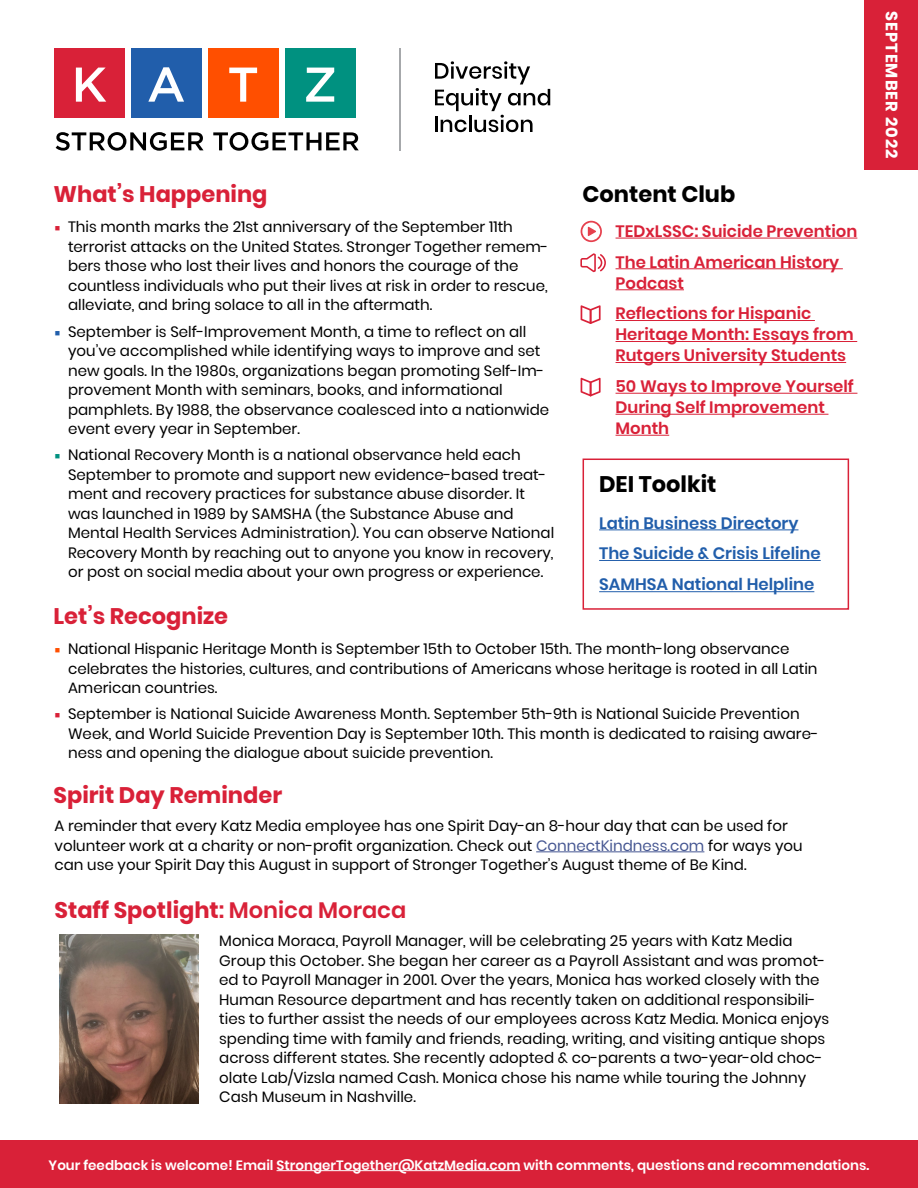
<style>
.page{position:relative;width:918px;height:1188px;background:#fff}
.page>*{position:absolute;margin:0;border:0;box-sizing:border-box;transform-origin:0 0}
.t1{font:700 22.5px "Poppins";color:#d92138}
.t2{font:700 22.5px "Poppins";color:#000}
.t3{font:600 16.5px/21px "Poppins";color:#d92138}
.t4{font:600 16.5px/30.9px "Poppins";color:#215eab}
.t5{font:700 16.5px "Poppins";letter-spacing:.06em;color:#fff}
.t6{font:15px/19.5px "Poppins";color:#000}
.t7{font:600 13.5px "Poppins";color:#fff}
.s1{font-family:"Minion Pro";color:#d92138}
.s2{font-family:"Minion Pro";color:#215eab}
.s3{font-family:"Minion Pro";color:#009180}
.s4{font-family:"Minion Pro";color:#ff4f00}
.s5{color:#465792}
.s6{font-weight:600}
</style>
<div class="page">
<div style="left:0;top:1140px;width:918px;height:48px;background:#d92138"></div>
<hr style="left:536px;top:851px;width:168px;height:1px;background:#465792">
<hr style="left:616px;top:238px;width:241px;height:1px;background:#d92138">
<hr style="left:616px;top:268px;width:227px;height:1px;background:#d92138">
<hr style="left:616px;top:289px;width:68px;height:1px;background:#d92138">
<hr style="left:616px;top:320px;width:199px;height:1px;background:#d92138">
<hr style="left:616px;top:341px;width:241px;height:1px;background:#d92138">
<hr style="left:616px;top:362px;width:230px;height:1px;background:#d92138">
<hr style="left:616px;top:393px;width:241px;height:1px;background:#d92138">
<hr style="left:616px;top:414px;width:212px;height:1px;background:#d92138">
<hr style="left:616px;top:435px;width:53px;height:1px;background:#d92138">
<hr style="left:599px;top:529px;width:199px;height:1px;background:#215eab">
<hr style="left:599px;top:560px;width:222px;height:1px;background:#215eab">
<hr style="left:599px;top:591px;width:215px;height:1px;background:#215eab">
<hr style="left:277px;top:1170px;width:244px;height:1px;background:#fff">
<div style="left:583px;top:459px;width:266px;height:151px;border:2px solid #d92138"></div>
<img style="left:59px;top:935px;width:139px;height:169px">
<div style="left:55px;top:48px;width:70px;height:70px;background:#d92138"></div>
<div style="left:132px;top:48px;width:70px;height:70px;background:#215eab"></div>
<div style="left:208px;top:48px;width:71px;height:70px;background:#ff4f00"></div>
<div style="left:285px;top:48px;width:71px;height:70px;background:#009180"></div>
<svg style="left:76px;top:68px;width:30px;height:34px"></svg>
<svg style="left:148px;top:67px;width:36px;height:35px"></svg>
<svg style="left:229px;top:68px;width:28px;height:34px"></svg>
<svg style="left:306px;top:68px;width:28px;height:34px"></svg>
<svg style="left:56px;top:132px;width:148px;height:19px"></svg>
<svg style="left:213px;top:132px;width:146px;height:19px"></svg>
<svg style="left:435px;top:61px;width:115px;height:71px"></svg>
<hr style="left:400px;top:48px;width:1px;height:102px;background:#a6a8ab">
<div style="left:865px;top:0;width:53px;height:170px;background:#d92138"></div>
<svg style="left:581px;top:305px;width:20px;height:19px"></svg>
<svg style="left:581px;top:378px;width:20px;height:18px"></svg>
<svg style="left:580px;top:253px;width:26px;height:20px"></svg>
<svg style="left:581px;top:221px;width:21px;height:21px"></svg>
<h1 class="t1" style="left:54px;top:181px;width:216px">What’s Happening</h1>
<h1 class="t2" style="left:583px;top:181px;width:154px">Content Club</h1>
<p class="t6" style="left:68px;top:217px;width:482px;text-indent:-14px"><span class="s1">■</span> This month marks the 21st anniversary of the September 11th terrorist attacks on the United States. Stronger Together remem&shy;bers those who lost their lives and honors the courage of the countless individuals who put their lives at risk in order to rescue, alleviate, and bring solace to all in the aftermath.</p>
<p class="t6" style="left:68px;top:322px;width:483px;text-indent:-14px"><span class="s2">■</span> September is Self-Improvement Month, a time to reflect on all you’ve accomplished while identifying ways to improve and set new goals. In the 1980s, organizations began promoting Self-Im&shy;provement Month with seminars, books, and informational pamphlets. By 1988, the observance coalesced into a nationwide event every year in September.</p>
<p class="t6" style="left:68px;top:445px;width:488px;text-indent:-14px"><span class="s3">■</span> National Recovery Month is a national observance held each September to promote and support new evidence-based treat&shy;ment and recovery practices for substance abuse disorder. It was launched in 1989 by SAMSHA (the Substance Abuse and Mental Health Services Administration). You can observe National Recovery Month by reaching out to anyone you know in recovery, or post on social media about your own progress or experience.</p>
<h1 class="t1" style="left:54px;top:603px;width:176px">Let’s Recognize</h1>
<p class="t3" style="left:616px;top:216px;width:243px;line-height:30.8px">TEDxLSSC: Suicide Prevention<br>The Latin American History</p>
<p class="t3" style="left:616px;top:267px;width:197px;line-height:30.8px">Podcast<br>Reflections for Hispanic</p>
<p class="t3" style="left:616px;top:324px;width:240px">Heritage Month: Essays from<br>Rutgers University Students</p>
<p class="t3" style="left:616px;top:376px;width:240px">50 Ways to Improve Yourself<br>During Self Improvement<br>Month</p>
<h1 class="t2" style="left:599px;top:471px;width:119px">DEI Toolkit</h1>
<p class="t4" style="left:599px;top:508px;width:223px">Latin Business Directory<br>The Suicide &amp; Crisis Lifeline<br>SAMHSA National Helpline</p>
<p class="t6" style="left:68px;top:639px;width:751px;text-indent:-14px"><span class="s4">■</span> National Hispanic Heritage Month is September 15th to October 15th. The month-long observance celebrates the histories, cultures, and contributions of Americans whose heritage is rooted in all Latin<br>American countries.</p>
<p class="t6" style="left:68px;top:704px;width:752px;text-indent:-14px"><span class="s1">■</span> September is National Suicide Awareness Month. September 5th-9th is National Suicide Prevention<br>Week, and World Suicide Prevention Day is September 10th. This month is dedicated to raising aware&shy;ness and opening the dialogue about suicide prevention.</p>
<h1 class="t1" style="left:54px;top:782px;width:230px">Spirit Day Reminder</h1>
<p class="t6" style="left:55px;top:816px;width:750px">A reminder that every Katz Media employee has one Spirit Day-an 8-hour day that can be used for volunteer work at a charity or non-profit organization. Check out <span class="s5">ConnectKindness.com</span> for ways you can use your Spirit Day this August in support of Stronger Together’s August theme of Be Kind.</p>
<h1 class="t1" style="left:55px;top:897px;width:353px">Staff Spotlight<span class="s6">: Monica Moraca</span></h1>
<p class="t6" style="left:219px;top:931px;width:612px">Monica Moraca, Payroll Manager, will be celebrating 25 years with Katz Media Group this October. She began her career as a Payroll Assistant and was promot&shy;ed to Payroll Manager in 2001. Over the years, Monica has worked closely with the Human Resource department and has recently taken on additional responsibili&shy;ties to further assist the needs of our employees across Katz Media. Monica enjoys spending time with family and friends, reading, writing, and visiting antique shops across different states. She recently adopted &amp; co-parents a two-year-old choc&shy;olate Lab/Vizsla named Cash. Monica chose his name while touring the Johnny Cash Museum in Nashville.</p>
<p class="t5" style="left:901px;top:11px;width:149px;rotate:90deg">SEPTEMBER 2022</p>
<p class="t7" style="left:49px;top:1157px;width:822px">Your feedback is welcome! Email StrongerTogether@KatzMedia.com with comments, questions and recommendations.</p>
</div>
